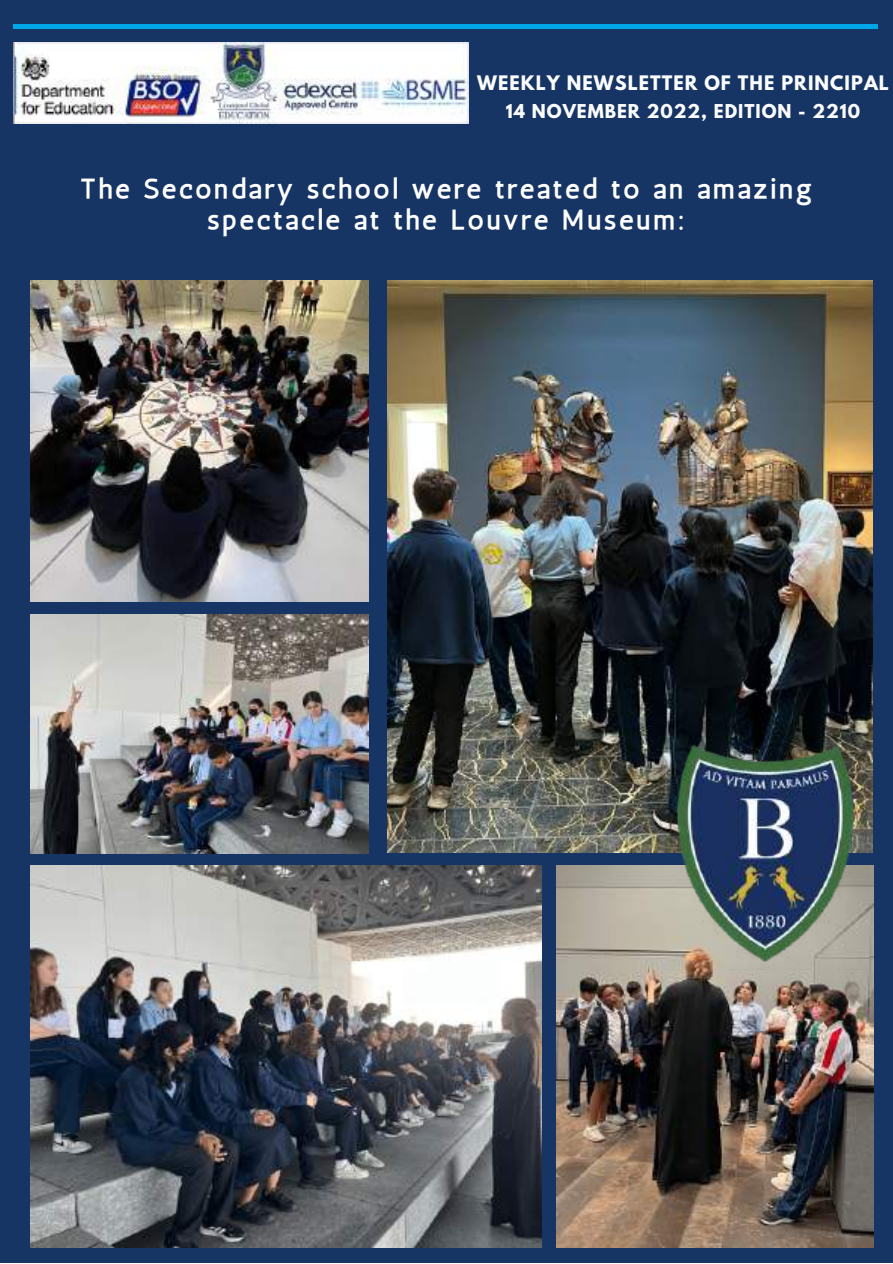
<style>
.page{position:relative;width:893px;height:1264px;background:#fff}
.page>*{position:absolute;margin:0;border:0;box-sizing:border-box;transform-origin:0 0}
.t1{font:26.7px/31.5px "CA Generated";letter-spacing:.125em;color:#fff;text-align:center}
.t2{font:700 17.7px "League Spartan";letter-spacing:.06em;color:#fbfcfd}
.t3{font:700 16.95px "League Spartan";letter-spacing:.06em;color:#fbfcfd}
</style>
<div class="page">
<div style="left:0;top:0;width:892px;height:1262px;background:#163564"></div>
<hr style="left:13px;top:25px;width:864px;height:3px;background:#00a6e7">
<img style="left:13px;top:43px;width:455px;height:81px">
<img style="left:31px;top:280px;width:337px;height:321px">
<img style="left:388px;top:280px;width:484px;height:572px">
<img style="left:31px;top:614px;width:337px;height:239px">
<img style="left:556px;top:865px;width:317px;height:381px">
<img style="left:664px;top:735px;width:210px;height:234px">
<img style="left:31px;top:865px;width:510px;height:382px">
<p class="t2" style="left:477px;top:74px;width:413px">WEEKLY NEWSLETTER OF THE PRINCIPAL</p>
<p class="t3" style="left:506px;top:103px;width:356px">14 NOVEMBER 2022, EDITION - 2210</p>
<p class="t1" style="left:81px;top:173px;width:732px">The Secondary school were treated to an amazing spectacle at the Louvre Museum:</p>
</div>
